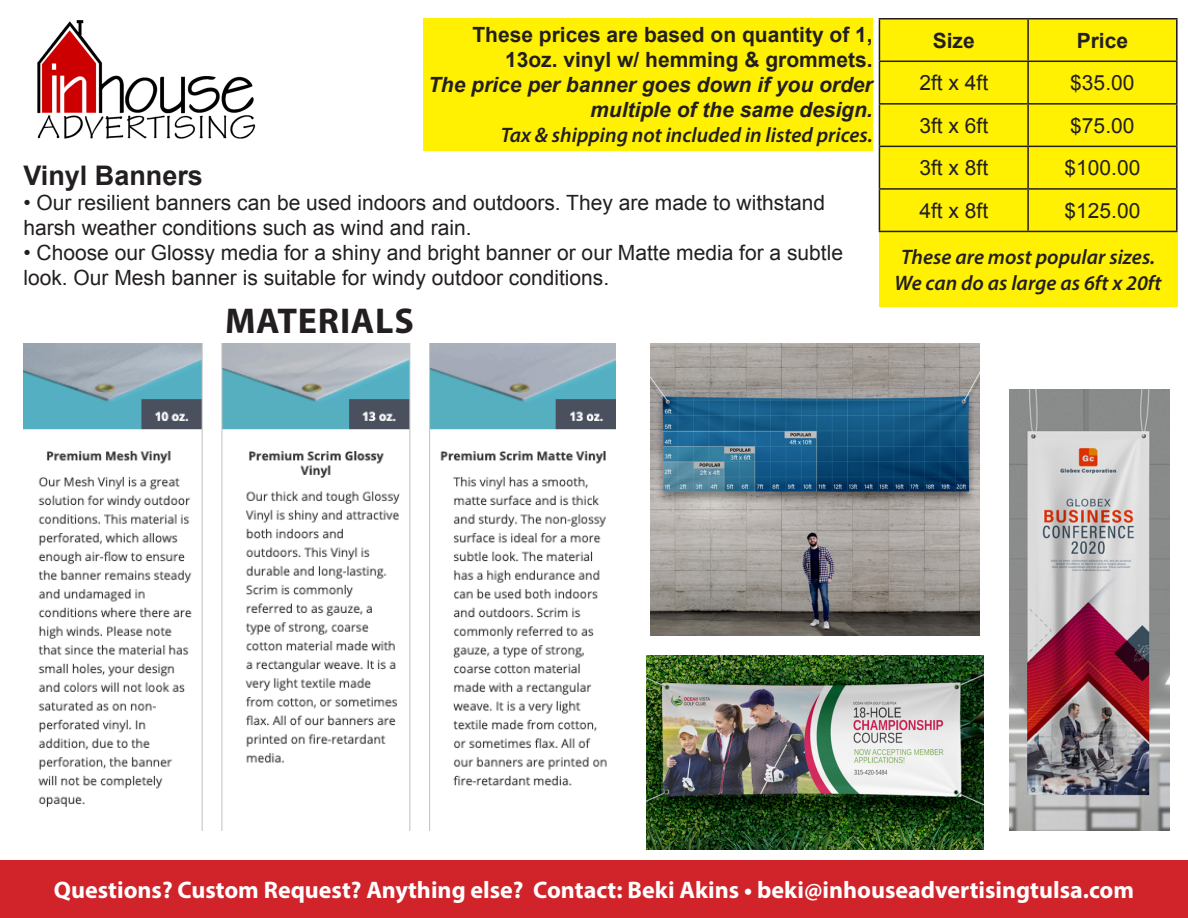
<style>
.page{position:relative;width:1188px;height:918px;background:#fff}
.page>*{position:absolute;margin:0;border:0;box-sizing:border-box;transform-origin:0 0}
.t1{font:700 36px "Myriad Pro";letter-spacing:.02em;color:#231f20}
.t2{font:700 27px "Arial";color:#231f20}
.t3{font:700 24px "Myriad Pro";color:#fff}
.t4{font:21px/25.2px "Arial";color:#231f20}
.t5{font:italic 600 21px "Myriad Pro";color:#231f20}
.t6{font:700 21px "Arial";color:#231f20}
.t7{font:italic 700 21px/25.2px "Arial";color:#231f20;text-align:right}
</style>
<div class="page">
<img style="left:646px;top:655px;width:338px;height:194px">
<img style="left:37px;top:20px;width:219px;height:119px">
<img style="left:23px;top:343px;width:593px;height:488px">
<div style="left:879px;top:232px;width:299px;height:74px;background:#fff101"></div>
<div style="left:423px;top:18px;width:450px;height:133px;background:#fff101"></div>
<div style="left:879px;top:18px;width:299px;height:225px;background:#fff101"></div>
<hr style="left:879px;top:18px;width:149px;height:2px;background:#231f20">
<hr style="left:879px;top:19px;width:1px;height:42px;background:#231f20">
<hr style="left:1028px;top:18px;width:150px;height:2px;background:#231f20">
<hr style="left:1027px;top:19px;width:2px;height:42px;background:#231f20">
<hr style="left:1176px;top:19px;width:2px;height:42px;background:#231f20">
<hr style="left:879px;top:61px;width:149px;height:1px;background:#231f20">
<hr style="left:879px;top:62px;width:1px;height:41px;background:#231f20">
<hr style="left:1028px;top:61px;width:150px;height:1px;background:#231f20">
<hr style="left:1027px;top:62px;width:2px;height:41px;background:#231f20">
<hr style="left:1176px;top:62px;width:2px;height:41px;background:#231f20">
<hr style="left:879px;top:103px;width:149px;height:2px;background:#231f20">
<hr style="left:879px;top:105px;width:1px;height:41px;background:#231f20">
<hr style="left:1028px;top:103px;width:150px;height:2px;background:#231f20">
<hr style="left:1027px;top:105px;width:2px;height:41px;background:#231f20">
<hr style="left:1176px;top:105px;width:2px;height:41px;background:#231f20">
<hr style="left:879px;top:146px;width:149px;height:1px;background:#231f20">
<hr style="left:879px;top:147px;width:1px;height:41px;background:#231f20">
<hr style="left:1028px;top:146px;width:150px;height:1px;background:#231f20">
<hr style="left:1027px;top:147px;width:2px;height:41px;background:#231f20">
<hr style="left:1176px;top:147px;width:2px;height:41px;background:#231f20">
<hr style="left:879px;top:188px;width:149px;height:2px;background:#231f20">
<hr style="left:879px;top:190px;width:1px;height:41px;background:#231f20">
<hr style="left:1028px;top:188px;width:150px;height:2px;background:#231f20">
<hr style="left:1027px;top:190px;width:2px;height:41px;background:#231f20">
<hr style="left:1176px;top:190px;width:2px;height:41px;background:#231f20">
<hr style="left:879px;top:231px;width:149px;height:1px;background:#231f20">
<hr style="left:1028px;top:231px;width:150px;height:1px;background:#231f20">
<div style="left:0;top:860px;width:1188px;height:58px;background:#d1232a"></div>
<img style="left:1010px;top:390px;width:160px;height:441px">
<img style="left:651px;top:343px;width:329px;height:293px">
<p class="t6" style="left:472px;top:20px;width:402px">These prices are based on quantity of 1,</p>
<p class="t6" style="left:505px;top:46px;width:369px">13oz. vinyl w/ hemming &amp; grommets.</p>
<p class="t7" style="left:428px;top:73px;width:446px">The price per banner goes down if you order multiple of the same design.</p>
<p class="t5" style="left:501px;top:122px;width:373px">Tax &amp; shipping not included in listed prices.</p>
<p class="t2" style="left:23px;top:157px;width:181px">Vinyl Banners</p>
<p class="t4" style="left:23px;top:190px;width:803px">• Our resilient banners can be used indoors and outdoors. They are made to withstand harsh weather conditions such as wind and rain.</p>
<p class="t4" style="left:23px;top:240px;width:821px">• Choose our Glossy media for a shiny and bright banner or our Matte media for a subtle look. Our Mesh banner is suitable for windy outdoor conditions.</p>
<p class="t1" style="left:225px;top:298px;width:190px">MATERIALS</p>
<p class="t6" style="left:933px;top:26px;width:44px">Size</p>
<p class="t6" style="left:1077px;top:26px;width:53px">Price</p>
<p class="t4" style="left:919px;top:70px;width:70px">2ft x 4ft</p>
<p class="t4" style="left:1070px;top:70px;width:66px">$35.00</p>
<p class="t4" style="left:919px;top:113px;width:70px">3ft x 6ft</p>
<p class="t4" style="left:1070px;top:113px;width:66px">$75.00</p>
<p class="t4" style="left:919px;top:156px;width:70px">3ft x 8ft</p>
<p class="t4" style="left:1064px;top:156px;width:77px">$100.00</p>
<p class="t4" style="left:919px;top:198px;width:70px">4ft x 8ft</p>
<p class="t4" style="left:1064px;top:198px;width:77px">$125.00</p>
<p class="t5" style="left:901px;top:244px;width:256px">These are most popular sizes.</p>
<p class="t5" style="left:895px;top:269px;width:268px">We can do as large as 6ft x 20ft</p>
<p class="t3" style="left:54px;top:874px;width:1082px">Questions? Custom Request? Anything else? Contact: Beki Akins • beki@inhouseadvertisingtulsa.com</p>
</div>
